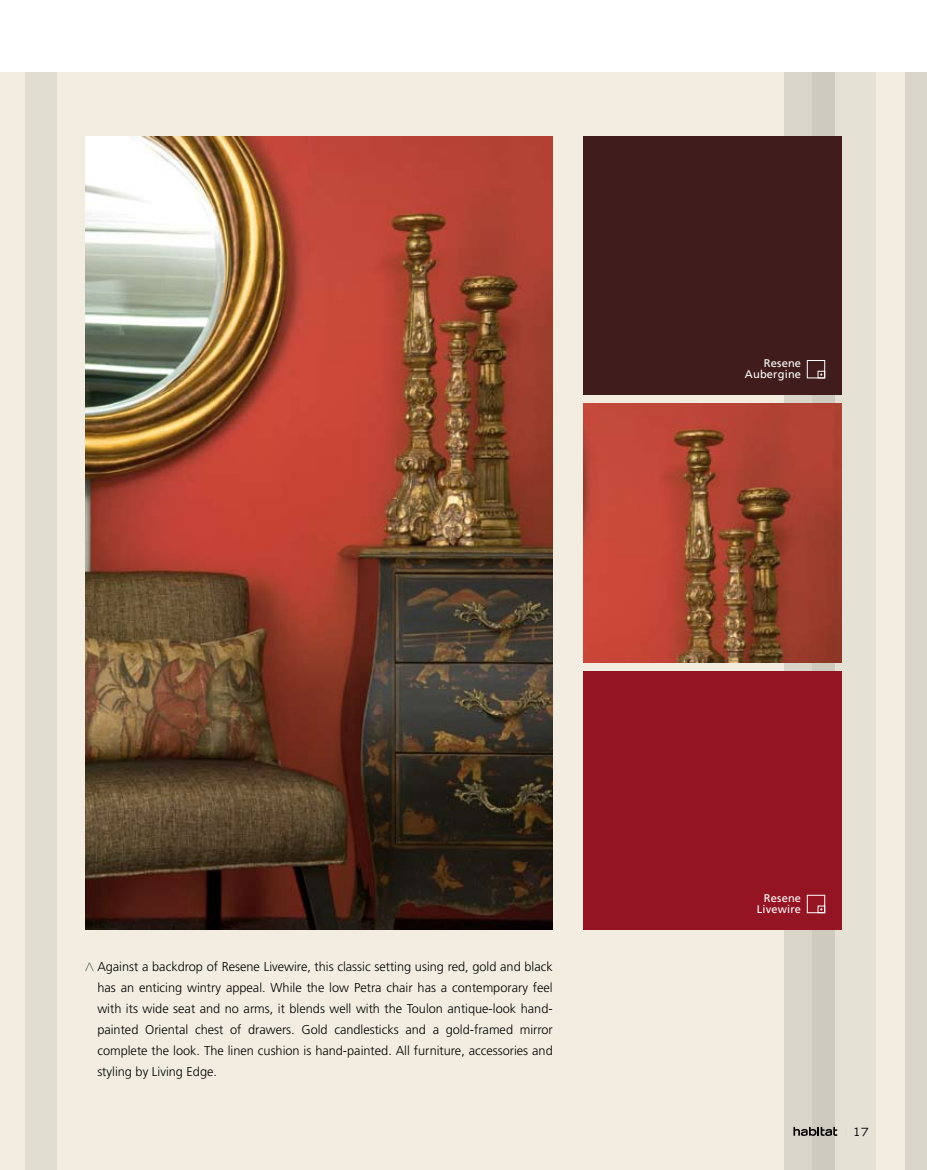
<style>
.page{position:relative;width:927px;height:1170px;background:#fff}
.page>*{position:absolute;margin:0;border:0;box-sizing:border-box;transform-origin:0 0}
.t1{font:300 12.75px/21px "Frutiger";color:#000;text-align:justify}
.t2{font:expanded 11.25px "Trade Gothic LH";color:#000}
.t3{font:11.1px/11.1px "Frutiger";letter-spacing:.015em;color:#fff;text-align:right}
.s1{color:#dee0c8}
</style>
<div class="page">
<div style="left:0;top:72px;width:927px;height:1097px;background:#f2ede0"></div>
<div style="left:26px;top:72px;width:31px;height:1097px;background:#e1ddd1"></div>
<div style="left:812px;top:72px;width:63px;height:1097px;background:#e6e1d5"></div>
<div style="left:784px;top:72px;width:51px;height:1097px;background:#dad5ca"></div>
<div style="left:583px;top:136px;width:259px;height:259px;background:#401c1c"></div>
<div style="left:583px;top:671px;width:259px;height:258px;background:#951423"></div>
<img style="left:583px;top:403px;width:259px;height:259px">
<div style="left:906px;top:72px;width:21px;height:1097px;background:#dad5ca"></div>
<img style="left:85px;top:136px;width:468px;height:793px">
<div style="left:807px;top:360px;width:18px;height:18px;border:1px solid #fff"></div>
<div style="left:818px;top:371px;width:7px;height:7px;border:1px solid #fff"></div>
<div style="left:807px;top:895px;width:18px;height:17px;border:1px solid #fff"></div>
<div style="left:818px;top:905px;width:7px;height:7px;border:1px solid #fff"></div>
<svg style="left:85px;top:962px;width:9px;height:9px"></svg>
<svg style="left:793px;top:1126px;width:44px;height:9px"></svg>
<p class="t3" style="left:745px;top:357px;width:58px">Resene<br>Aubergine</p>
<p class="t1" style="left:97px;top:956px;width:457px">Against a backdrop of Resene Livewire, this classic setting using red, gold and black has an enticing wintry appeal. While the low Petra chair has a contemporary feel with its wide seat and no arms, it blends well with the Toulon antique-look hand&shy;painted Oriental chest of drawers. Gold candlesticks and a gold-framed mirror complete the look. The linen cushion is hand-painted. All furniture, accessories and styling by Living Edge.</p>
<p class="t3" style="left:757px;top:892px;width:46px">Resene<br>Livewire</p>
<p class="t2" style="left:845px;top:1124px;width:26px"><span class="s1">|</span> 17</p>
</div>
